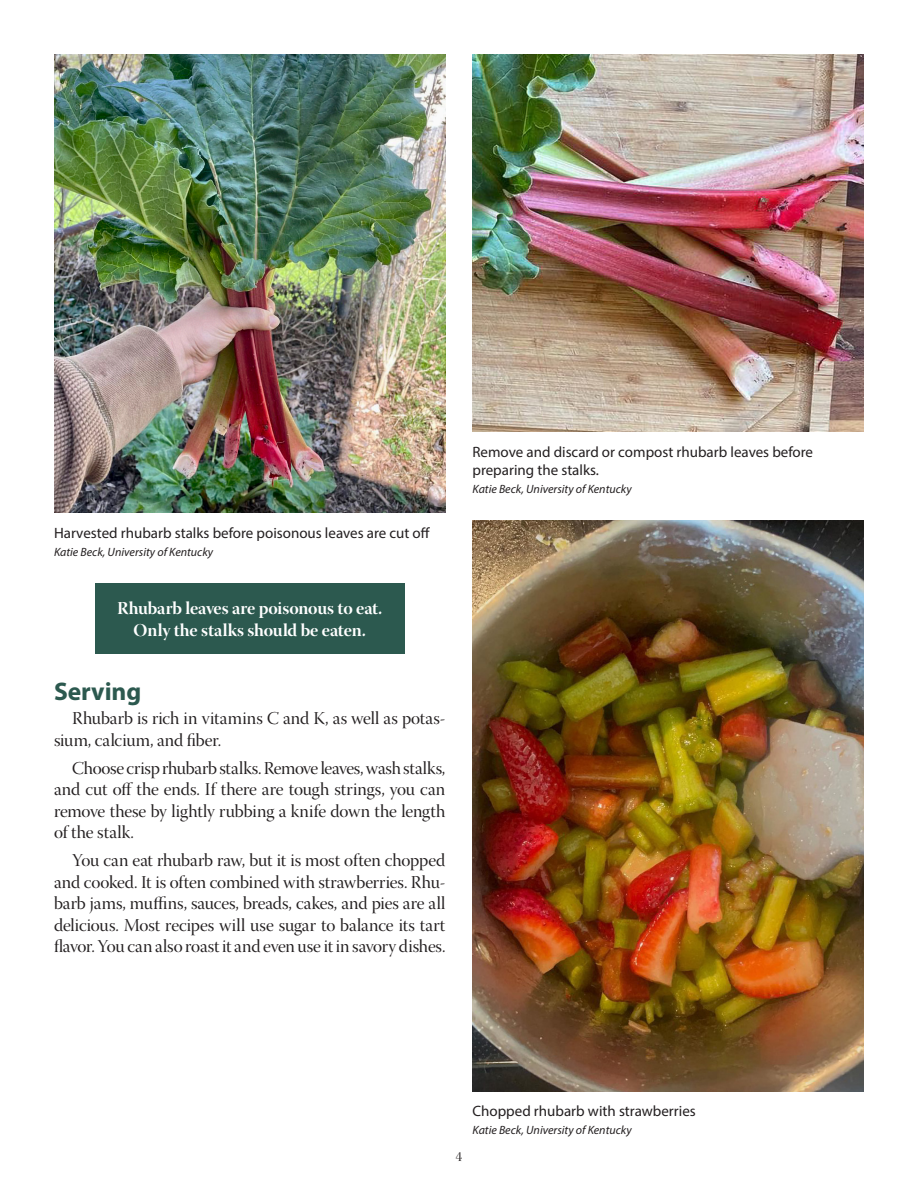
<style>
.page{position:relative;width:918px;height:1188px;background:#fff}
.page>*{position:absolute;margin:0;border:0;box-sizing:border-box;transform-origin:0 0}
._1{font:700 25.5px "Myriad Pro";letter-spacing:-.005em;color:#2c594f}
.body{font:18px/21.6px "Warnock Pro Disp";letter-spacing:-.005em;color:#231f20;text-align:justify}
.authors{font:18px/21.6px "Warnock Pro Bold Disp";letter-spacing:-.005em;color:#fff;text-align:center}
.caption{font:15px/18px "Myriad Pro";color:#231f20}
.t1{font:13.5px "Warnock Pro Disp";color:#231f20}
.caption-2{font:italic 12px "Myriad Pro";color:#231f20}
</style>
<div class="page">
<img style="left:54px;top:54px;width:392px;height:459px">
<img style="left:473px;top:54px;width:391px;height:378px">
<img style="left:472px;top:521px;width:392px;height:570px">
<div style="left:95px;top:583px;width:310px;height:71px;background:#2c594f"></div>
<p class="caption" style="left:54px;top:523px;width:378px">Harvested rhubarb stalks before poisonous leaves are cut off</p>
<p class="caption-2" style="left:54px;top:544px;width:161px">Katie Beck, University of Kentucky</p>
<p class="authors" style="left:117px;top:597px;width:267px">Rhubarb leaves are poisonous to eat.<br>Only the stalks should be eaten.</p>
<p class="_1" style="left:54px;top:674px;width:89px">Serving</p>
<p class="body" style="left:54px;top:710px;width:393px;text-indent:18px">Rhubarb is rich in vitamins C and K, as well as potas&shy;sium, calcium, and fiber.</p>
<p class="body" style="left:54px;top:759px;width:393px;text-indent:18px">Choose crisp rhubarb stalks. Remove leaves, wash stalks, and cut off the ends. If there are tough strings, you can remove these by lightly rubbing a knife down the length of the stalk.</p>
<p class="body" style="left:54px;top:851px;width:393px;text-indent:18px">You can eat rhubarb raw, but it is most often chopped and cooked. It is often combined with strawberries. Rhu&shy;barb jams, muffins, sauces, breads, cakes, and pies are all delicious. Most recipes will use sugar to balance its tart flavor. You can also roast it and even use it in savory dishes.</p>
<p class="caption" style="left:472px;top:442px;width:342px">Remove and discard or compost rhubarb leaves before preparing the stalks.</p>
<p class="caption-2" style="left:472px;top:481px;width:161px">Katie Beck, University of Kentucky</p>
<p class="t1" style="left:456px;top:1149px;width:8px">4</p>
<p class="caption" style="left:472px;top:1102px;width:225px">Chopped rhubarb with strawberries</p>
<p class="caption-2" style="left:472px;top:1123px;width:161px">Katie Beck, University of Kentucky</p>
</div>
